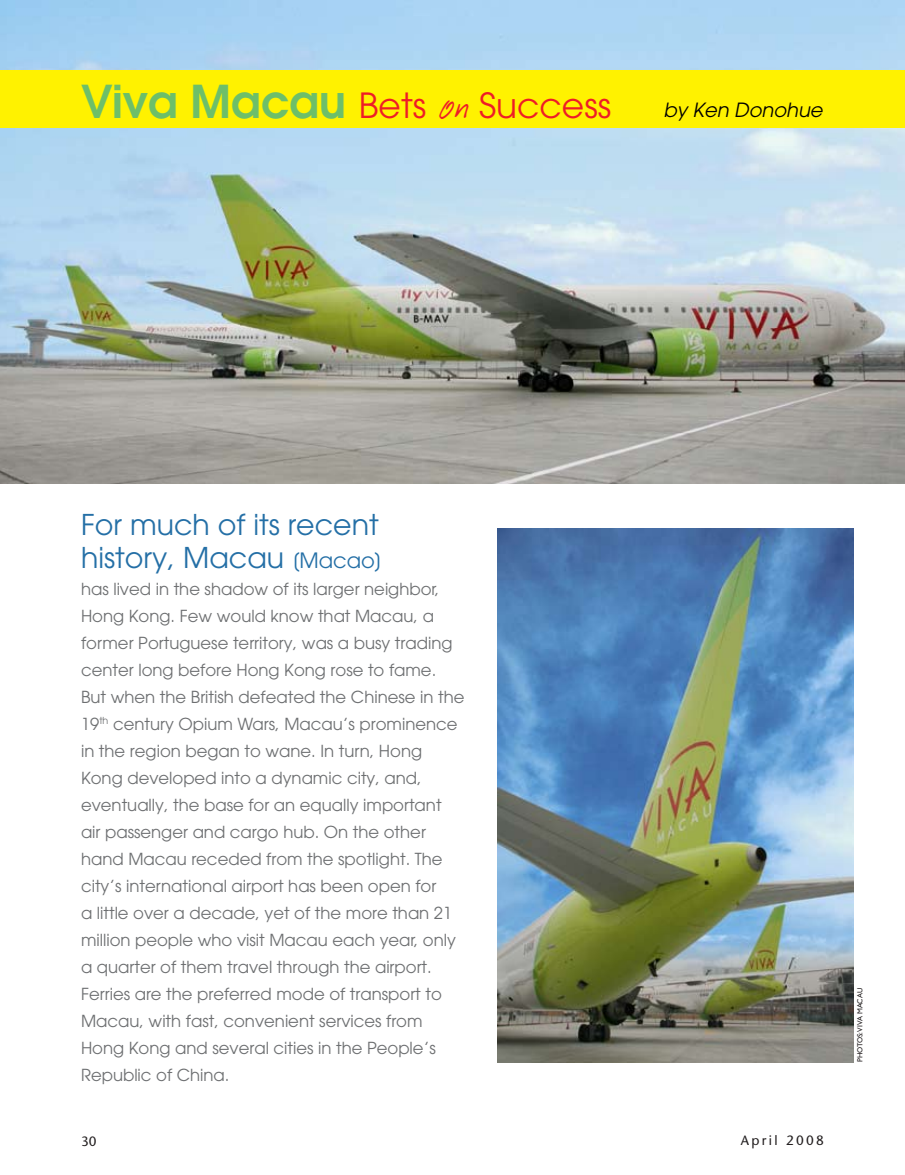
<style>
.page{position:relative;width:905px;height:1175px;background:#fff}
.page>*{position:absolute;margin:0;border:0;box-sizing:border-box;transform-origin:0 0}
.t1{font:34.5px "Avant Garde";color:#ee1c27}
.t2{font:28.5px/33px "Avant Garde";color:#246fa6}
.t3{font:italic 19.5px "Avant Garde";color:#000}
.t4{font:16.5px/27px "Avant Garde";color:#6d6f71}
.t5{font:13.5px "Stone Sans";letter-spacing:.17em;color:#231f20}
.t6{font:7.5px "Gill Sans";color:#231f20}
.s1{font-weight:600;font-size:45px;color:#6dbf69}
.s2{font-family:"Handwriting"}
.s3{font-size:21px}
</style>
<div class="page">
<img style="left:0;top:0;width:904px;height:483px">
<img style="left:497px;top:528px;width:357px;height:534px">
<div style="left:0;top:71px;width:904px;height:57px;background:#fff200"></div>
<h1 class="t1" style="left:81px;top:85px;width:531px"><span class="s1">Viva Macau</span> Bets <span class="s2">on</span> Success</h1>
<p class="t3" style="left:663px;top:98px;width:161px">by Ken Donohue</p>
<h2 class="t2" style="left:81px;top:507px;width:302px">For much of its recent history, Macau <span class="s3">[Macao]</span></h2>
<p class="t4" style="left:81px;top:575px;width:385px">has lived in the shadow of its larger neighbor, Hong Kong. Few would know that Macau, a former Portuguese territory, was a busy trading center long before Hong Kong rose to fame.<br>But when the British defeated the Chinese in the 19<sup>th</sup> century Opium Wars, Macau’s prominence in the region began to wane. In turn, Hong Kong developed into a dynamic city, and, eventually, the base for an equally important air passenger and cargo hub. On the other hand Macau receded from the spotlight. The city’s international airport has been open for<br>a little over a decade, yet of the more than 21 million people who visit Macau each year, only a quarter of them travel through the airport.<br>Ferries are the preferred mode of transport to Macau, with fast, convenient services from Hong Kong and several cities in the People’s Republic of China.</p>
<p class="t5" style="left:81px;top:1132px;width:17px">30</p>
<p class="t5" style="left:741px;top:1132px;width:84px">April 2008</p>
<p class="t6" style="left:855px;top:1062px;width:76px;rotate:-90deg">PHOTOS:VIVA MACAU</p>
</div>
